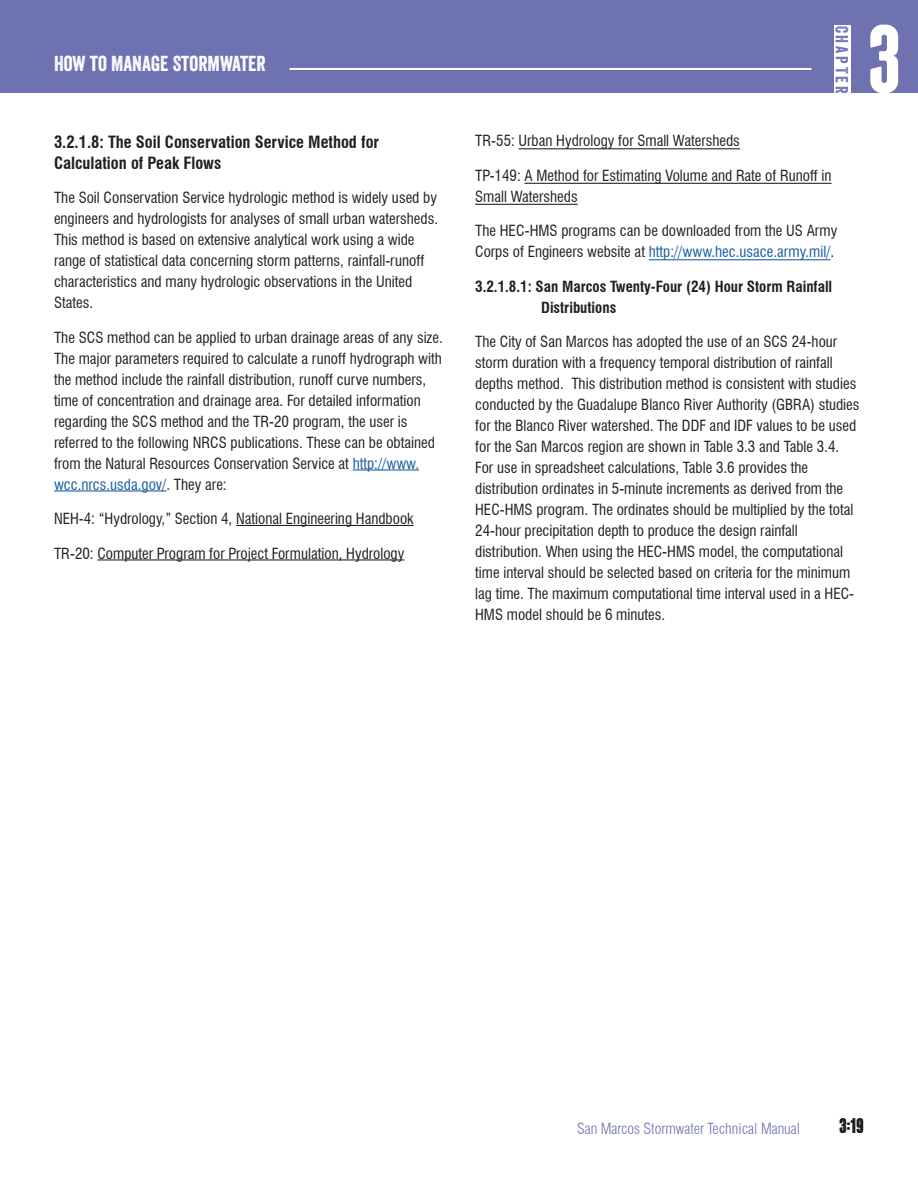
<style>
.page{position:relative;width:918px;height:1188px;background:#fff}
.page>*{position:absolute;margin:0;border:0;box-sizing:border-box;transform-origin:0 0}
.t1{font:700 96px "Franchise";color:#fff}
.t2{font:21px "Veneer";color:#fff}
.t3{font:700 21px "Franchise";color:#231f20}
.t4{font:16.95px "Veneer";letter-spacing:.17em;color:#6e72b1}
.t5{font:700 condensed 16.5px/21px "Swiss 721 BT";color:#231f20}
.body_1_0_no_indent{font:condensed 15px/21px "Swiss 721 BT";color:#231f20}
.body_1_0_no_indent-2{font:700 condensed 15px/21px "Swiss 721 BT";color:#231f20}
.t6{font:300 condensed 15px "Swiss 721 BT";color:#6e72b1}
.s1{color:#175d9e}
</style>
<div class="page">
<div style="left:0;top:0;width:918px;height:93px;background:#6e72b1"></div>
<hr style="left:290px;top:68px;width:522px;height:2px;background:#fff">
<div style="left:834px;top:26px;width:16px;height:68px;background:#fff"></div>
<hr style="left:353px;top:469px;width:66px;height:2px;background:#175d9e">
<hr style="left:54px;top:490px;width:112px;height:2px;background:#175d9e">
<hr style="left:236px;top:525px;width:178px;height:1px;background:#231f20">
<hr style="left:97px;top:559px;width:307px;height:2px;background:#231f20">
<hr style="left:519px;top:148px;width:221px;height:1px;background:#231f20">
<hr style="left:525px;top:183px;width:307px;height:1px;background:#231f20">
<hr style="left:475px;top:204px;width:103px;height:1px;background:#231f20">
<hr style="left:649px;top:259px;width:182px;height:1px;background:#175d9e">
<h2 class="t2" style="left:54px;top:51px;width:213px">HOW TO MANAGE STORMWATER</h2>
<p class="t5" style="left:54px;top:131px;width:327px">3.2.1.8: The Soil Conservation Service Method for<br>Calculation of Peak Flows</p>
<p class="body_1_0_no_indent" style="left:54px;top:187px;width:386px">The Soil Conservation Service hydrologic method is widely used by engineers and hydrologists for analyses of small urban watersheds.<br>This method is based on extensive analytical work using a wide range of statistical data concerning storm patterns, rainfall-runoff characteristics and many hydrologic observations in the United States.</p>
<p class="body_1_0_no_indent" style="left:54px;top:327px;width:390px">The SCS method can be applied to urban drainage areas of any size.<br>The major parameters required to calculate a runoff hydrograph with the method include the rainfall distribution, runoff curve numbers, time of concentration and drainage area. For detailed information regarding the SCS method and the TR-20 program, the user is referred to the following NRCS publications. These can be obtained from the Natural Resources Conservation Service at <span class="s1">http://www. wcc.nrcs.usda.gov/</span>. They are:</p>
<p class="body_1_0_no_indent" style="left:54px;top:508px;width:361px">NEH-4: “Hydrology,” Section 4, National Engineering Handbook</p>
<p class="body_1_0_no_indent" style="left:54px;top:543px;width:352px">TR-20: Computer Program for Project Formulation, Hydrology</p>
<p class="t4" style="left:852px;top:26px;width:69px;rotate:90deg">CHAPTER</p>
<h1 class="t1" style="left:866px;top:14px;width:37px">3</h1>
<p class="body_1_0_no_indent" style="left:475px;top:130px;width:266px">TR-55: Urban Hydrology for Small Watersheds</p>
<p class="body_1_0_no_indent" style="left:475px;top:165px;width:358px">TP-149: A Method for Estimating Volume and Rate of Runoff in<br>Small Watersheds</p>
<p class="body_1_0_no_indent" style="left:475px;top:220px;width:364px">The HEC-HMS programs can be downloaded from the US Army<br>Corps of Engineers website at <span class="s1">http://www.hec.usace.army.mil/</span>.</p>
<p class="body_1_0_no_indent-2" style="left:541px;top:276px;width:293px;text-indent:-66px">3.2.1.8.1: San Marcos Twenty-Four (24) Hour Storm Rainfall<br>Distributions</p>
<p class="body_1_0_no_indent" style="left:475px;top:331px;width:386px">The City of San Marcos has adopted the use of an SCS 24-hour storm duration with a frequency temporal distribution of rainfall depths method. This distribution method is consistent with studies conducted by the Guadalupe Blanco River Authority (GBRA) studies for the Blanco River watershed. The DDF and IDF values to be used for the San Marcos region are shown in Table 3.3 and Table 3.4.<br>For use in spreadsheet calculations, Table 3.6 provides the distribution ordinates in 5-minute increments as derived from the HEC-HMS program. The ordinates should be multiplied by the total 24-hour precipitation depth to produce the design rainfall distribution. When using the HEC-HMS model, the computational time interval should be selected based on criteria for the minimum lag time. The maximum computational time interval used in a HEC-HMS model should be 6 minutes.</p>
<p class="t6" style="left:577px;top:1119px;width:225px">San Marcos Stormwater Technical Manual</p>
<h2 class="t3" style="left:839px;top:1116px;width:26px">3:19</h2>
</div>
